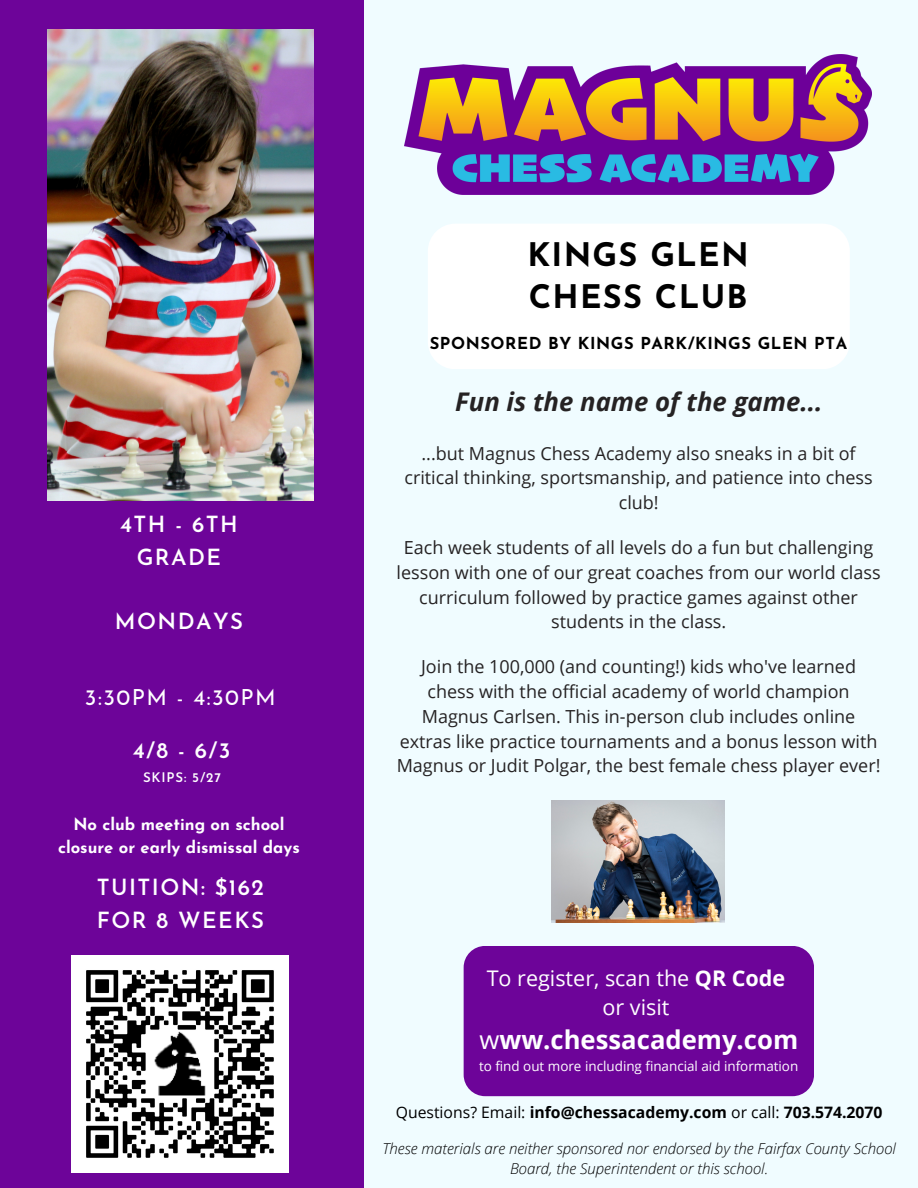
<style>
.page{position:relative;width:918px;height:1188px;background:#f0fcff}
.page>*{position:absolute;margin:0;border:0;box-sizing:border-box;transform-origin:0 0}
.t1{font:700 32.4px/42.8px "Josefin Sans";letter-spacing:.035em;color:#000}
.t2{font:italic 700 25.65px "Open Sans";color:#252223}
.t3{font:700 25.65px "Open Sans";color:#fff}
.t4{font:600 22.2px/32.7px "Josefin Sans";letter-spacing:.065em;color:#fff}
.t5{font:22.2px "Josefin Sans";letter-spacing:.065em;color:#fff}
.t6{font:21.6px "Open Sans";color:#fff}
.t7{font:18px/24.8px "Open Sans";color:#252223;text-align:center}
.t8{font:700 16.65px/22.2px "Josefin Sans";color:#fff;text-align:center}
.t9{font:700 16.5px "Josefin Sans";letter-spacing:.035em;color:#000}
.t10{font:700 15.75px "Open Sans";color:#000}
.t11{font:italic 300 15px/20.2px "Open Sans";color:#000;text-align:center}
.t12{font:13.5px "Open Sans";color:#fff}
.t13{font:600 13.2px "Josefin Sans";letter-spacing:.065em;color:#fff}
.s1{font-weight:700}
.s2{font-weight:400}
</style>
<div class="page">
<div style="left:0;top:0;width:363px;height:1188px;background:#6d0499"></div>
<img style="left:47px;top:29px;width:267px;height:471px">
<div style="left:464px;top:946px;width:350px;height:150px;background:#6d0499"></div>
<img style="left:404px;top:54px;width:467px;height:141px">
<div style="left:428px;top:224px;width:422px;height:145px;background:#fff;border-radius:27px"></div>
<img style="left:552px;top:801px;width:172px;height:121px">
<img style="left:72px;top:955px;width:217px;height:217px">
<p class="t4" style="left:120px;top:510px;width:119px;text-align:center">4TH - 6TH<br>GRADE</p>
<p class="t4" style="left:115px;top:607px;width:130px">MONDAYS</p>
<h3 class="t5" style="left:85px;top:689px;width:192px">3:30PM - 4:30PM</h3>
<p class="t4" style="left:133px;top:736px;width:99px">4/8 - 6/3</p>
<h6 class="t13" style="left:143px;top:772px;width:79px">SKIPS: 5/27</h6>
<h1 class="t8" style="left:58px;top:815px;width:243px">No club meeting on school closure or early dismissal days</h1>
<p class="t4" style="left:97px;top:873px;width:169px">TUITION: $162<br>FOR 8 WEEKS</p>
<h5 class="t1" style="left:528px;top:236px;width:223px">KINGS GLEN<br>CHESS CLUB</h5>
<h2 class="t9" style="left:430px;top:336px;width:419px">SPONSORED BY KINGS PARK/KINGS GLEN PTA</h2>
<p class="t2" style="left:455px;top:384px;width:369px">Fun is the name of the game...</p>
<p class="t7" style="left:405px;top:440px;width:470px">...but Magnus Chess Academy also sneaks in a bit of critical thinking, sportsmanship, and patience into chess club!</p>
<p class="t7" style="left:397px;top:535px;width:486px">Each week students of all levels do a fun but challenging lesson with one of our great coaches from our world class curriculum followed by practice games against other students in the class.</p>
<p class="t7" style="left:397px;top:654px;width:485px">Join the 100,000 (and counting!) kids who've learned chess with the official academy of world champion Magnus Carlsen. This in-person club includes online extras like practice tournaments and a bonus lesson with Magnus or Judit Polgar, the best female chess player ever!</p>
<p class="t6" style="left:487px;top:963px;width:300px">To register, scan the <span class="s1">QR Code</span></p>
<p class="t6" style="left:603px;top:992px;width:69px">or visit</p>
<p class="t3" style="left:479px;top:1021px;width:320px"><span class="s2">w</span>ww.chessacademy.com</p>
<p class="t12" style="left:479px;top:1057px;width:321px">to find out more including financial aid information</p>
<p class="t10" style="left:396px;top:1101px;width:488px"><span class="s2">Questions? Email:</span> info@chessacademy.com <span class="s2">or call:</span> 703.574.2070</p>
<p class="t11" style="left:382px;top:1138px;width:515px">These materials are neither sponsored nor endorsed by the Fairfax County School<br>Board, the Superintendent or this school.</p>
</div>
